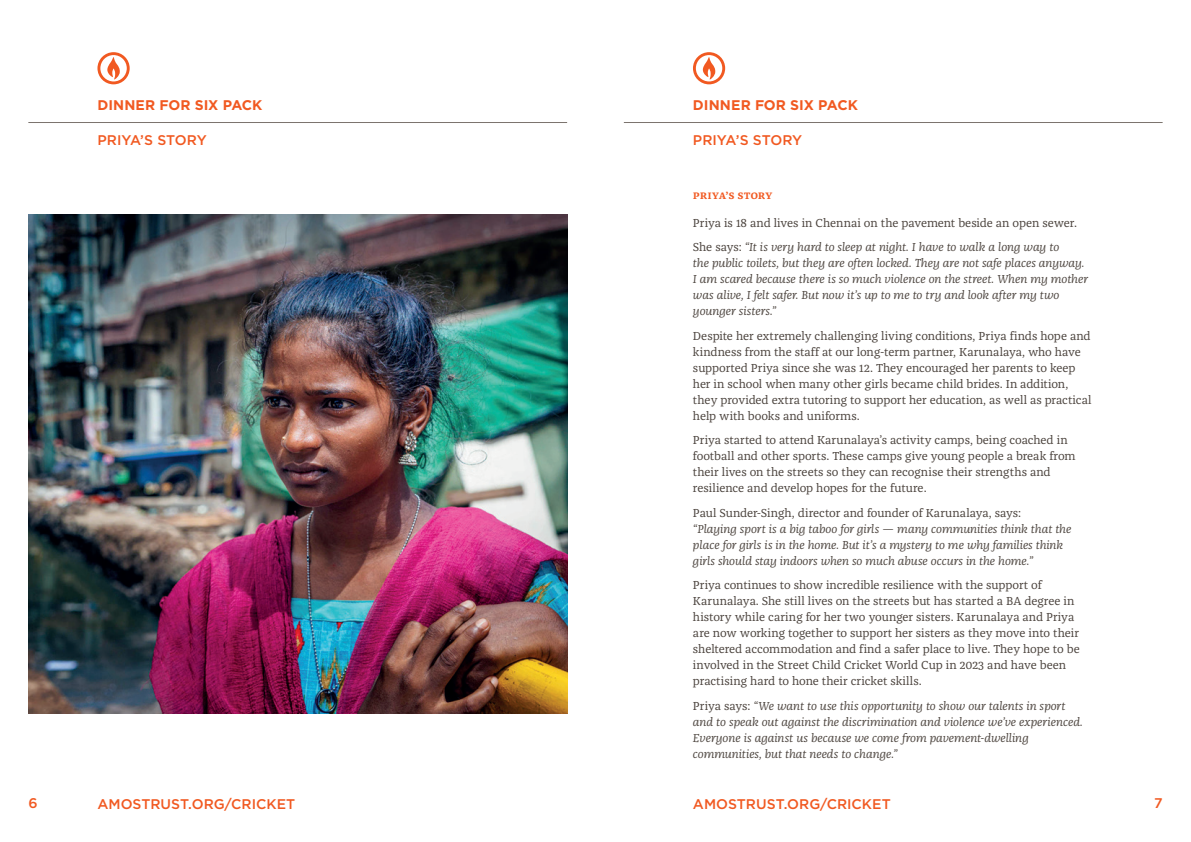
<style>
.page{position:relative;width:1191px;height:842px;background:#fff}
.page>*{position:absolute;margin:0;border:0;box-sizing:border-box;transform-origin:0 0}
.t1{font:500 14px "Gotham";color:#f15921}
.t2{font:700 14px "Gotham HTF";color:#f15921}
.t3{font:12px/16px "Franziska OT";color:#4a423c}
.t4{font:italic 12px/16px "Franziska OT";letter-spacing:-.005em;color:#4a423c}
.t5{font:600 12px "Franziska OT";letter-spacing:-.015em;color:#f15921}
.s1{font-style:italic}
.s2{font-style:normal}
</style>
<div class="page">
<svg style="left:97px;top:52px;width:33px;height:32px"></svg>
<svg style="left:693px;top:52px;width:32px;height:32px"></svg>
<hr style="left:28px;top:122px;width:539px;height:1px;background:#7b736d">
<hr style="left:624px;top:122px;width:538px;height:1px;background:#7b736d">
<img style="left:28px;top:214px;width:539px;height:500px">
<p class="t2" style="left:97px;top:97px;width:166px">DINNER FOR SIX PACK</p>
<p class="t2" style="left:693px;top:97px;width:166px">DINNER FOR SIX PACK</p>
<p class="t1" style="left:97px;top:131px;width:111px">PRIYA’S STORY</p>
<p class="t1" style="left:693px;top:131px;width:111px">PRIYA’S STORY</p>
<p class="t5" style="left:693px;top:188px;width:81px">Priya’s story</p>
<p class="t3" style="left:693px;top:211px;width:385px;line-height:24.5px">Priya is 18 and lives in Chennai on the pavement beside an open sewer.<br>She says: <span class="s1">“It is very hard to sleep at night. I have to walk a long way to</span></p>
<p class="t4" style="left:693px;top:256px;width:396px">the public toilets, but they are often locked. They are not safe places anyway.<br>I am scared because there is so much violence on the street. When my mother was alive, I felt safer. But now it’s up to me to try and look after my two younger sisters.”</p>
<p class="t3" style="left:693px;top:328px;width:400px">Despite her extremely challenging living conditions, Priya finds hope and kindness from the staff at our long-term partner, Karunalaya, who have supported Priya since she was 12. They encouraged her parents to keep her in school when many other girls became child brides. In addition, they provided extra tutoring to support her education, as well as practical help with books and uniforms.</p>
<p class="t3" style="left:693px;top:433px;width:384px">Priya started to attend Karunalaya’s activity camps, being coached in football and other sports. These camps give young people a break from their lives on the streets so they can recognise their strengths and resilience and develop hopes for the future.</p>
<p class="t3" style="left:693px;top:505px;width:330px">Paul Sunder-Singh, director and founder of Karunalaya, says:</p>
<p class="t4" style="left:693px;top:521px;width:380px">“Playing sport is a big taboo for girls — many communities think that the place for girls is in the home. But it’s a mystery to me why families think girls should stay indoors when so much abuse occurs in the home.”</p>
<p class="t3" style="left:693px;top:578px;width:388px">Priya continues to show incredible resilience with the support of Karunalaya. She still lives on the streets but has started a BA degree in history while caring for her two younger sisters. Karunalaya and Priya are now working together to support her sisters as they move into their sheltered accommodation and find a safer place to live. They hope to be involved in the Street Child Cricket World Cup in 2023 and have been practising hard to hone their cricket skills.</p>
<p class="t4" style="left:693px;top:698px;width:391px"><span class="s2">Priya says:</span> “We want to use this opportunity to show our talents in sport and to speak out against the discrimination and violence we’ve experienced.<br>Everyone is against us because we come from pavement-dwelling communities, but that needs to change.”</p>
<p class="t1" style="left:97px;top:794px;width:199px">AMOSTRUST.ORG/CRICKET</p>
<p class="t1" style="left:693px;top:794px;width:199px">AMOSTRUST.ORG/CRICKET</p>
<p class="t1" style="left:28px;top:794px;width:11px">6</p>
<p class="t1" style="left:1154px;top:794px;width:10px">7</p>
</div>
